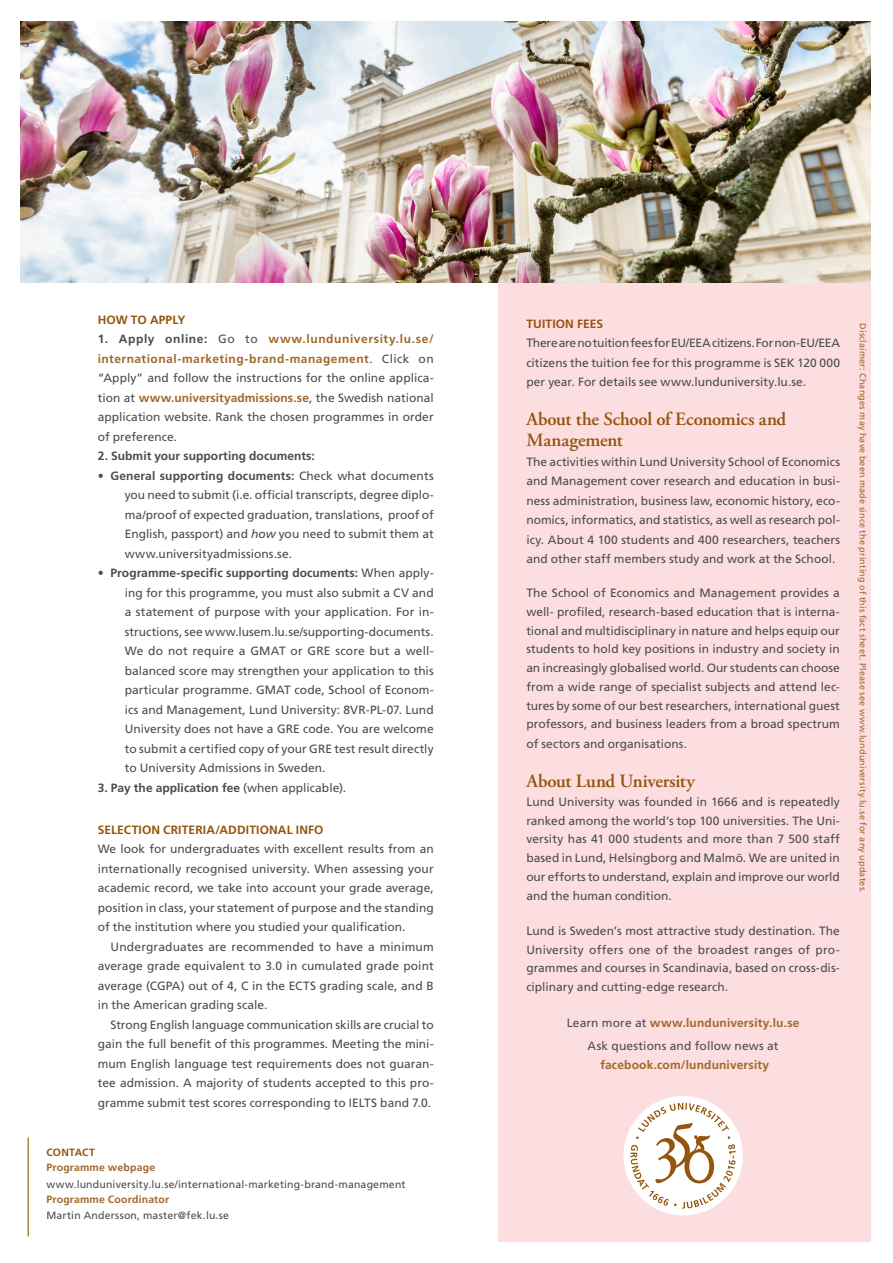
<style>
.page{position:relative;width:893px;height:1263px;background:#fff}
.page>*{position:absolute;margin:0;border:0;box-sizing:border-box;transform-origin:0 0}
.kurser_bodycopy{font:600 18.75px/21px "Adobe Garamond Pro";letter-spacing:-.015em;color:#94550c}
.kurser_bodycopy-2{font:12px/19.5px "Frutiger LT Std";letter-spacing:.005em;color:#4b4c4d;text-align:justify}
.kurser_bodycopy-3{font:700 12px "Frutiger LT Std";letter-spacing:.005em;color:#4b4c4d}
.kurser_bodycopy-4{font:700 12px "Frutiger LT Std";letter-spacing:.01em;color:#a16829}
.SubHeadline_2{font:700 12px "Frutiger LT Std";letter-spacing:.01em;color:#94550c}
.Contact{font:10.5px "Frutiger LT Std";letter-spacing:.015em;color:#4b4c4d}
.Contact-2{font:700 10.5px "Frutiger LT Std";letter-spacing:.02em;color:#a16829}
.SubHEADLINE{font:700 10.5px "Frutiger LT Std";letter-spacing:.02em;color:#94550c}
.Contact-3{font:9px "Frutiger LT Std";letter-spacing:.02em;color:#a16829}
.s1{font-weight:700}
.s2{font-weight:700;color:#a16829}
.s3{font-style:italic}
.s4{font-weight:400}
.s5{font-weight:400;color:#4b4c4d}
</style>
<div class="page">
<div style="left:498px;top:283px;width:373px;height:959px;background:#fcdee1"></div>
<hr style="left:28px;top:1137px;width:1px;height:99px;background:#94550c">
<img style="left:20px;top:21px;width:851px;height:262px">
<div style="left:623px;top:1096px;width:120px;height:119px;background:#fff;border-radius:50%"></div>
<svg style="left:631px;top:1103px;width:105px;height:106px"></svg>
<p class="SubHeadline_2" style="left:98px;top:312px;width:89px">HOW TO APPLY</p>
<p class="kurser_bodycopy-2" style="left:98px;top:329px;width:337px"><span class="s1">1. Apply online:</span> Go to <span class="s2">www.lunduniversity.lu.se/ international-marketing-brand-management</span>. Click on “Apply” and follow the instructions for the online applica&shy;tion at <span class="s2">www.universityadmissions.se</span>, the Swedish national application website. Rank the chosen programmes in order of preference.</p>
<p class="kurser_bodycopy-3" style="left:98px;top:449px;width:219px">2. Submit your supporting documents:</p>
<p class="kurser_bodycopy-2" style="left:125px;top:466px;width:310px;text-indent:-27px"><span class="s1">• General supporting documents:</span> Check what documents you need to submit (i.e. official transcripts, degree diplo&shy;ma/proof of expected graduation, translations, proof of English, passport) and <span class="s3">how</span> you need to submit them at www.universityadmissions.se.</p>
<p class="kurser_bodycopy-2" style="left:125px;top:563px;width:310px;text-indent:-27px"><span class="s1">• Programme-specific supporting documents:</span> When apply&shy;ing for this programme, you must also submit a CV and a statement of purpose with your application. For in&shy;structions, see www.lusem.lu.se/supporting-documents.<br>We do not require a GMAT or GRE score but a well&shy;balanced score may strengthen your application to this particular programme. GMAT code, School of Econom&shy;ics and Management, Lund University: 8VR-PL-07. Lund University does not have a GRE code. You are welcome to submit a certified copy of your GRE test result directly to University Admissions in Sweden.</p>
<p class="kurser_bodycopy-3" style="left:98px;top:780px;width:250px">3. Pay the application fee <span class="s4">(when applicable).</span></p>
<p class="SubHeadline_2" style="left:98px;top:822px;width:227px">SELECTION CRITERIA/ADDITIONAL INFO</p>
<p class="kurser_bodycopy-2" style="left:98px;top:839px;width:337px">We look for undergraduates with excellent results from an internationally recognised university. When assessing your academic record, we take into account your grade average, position in class, your statement of purpose and the standing of the institution where you studied your qualification.</p>
<p class="kurser_bodycopy-2" style="left:98px;top:937px;width:337px;text-indent:13px">Undergraduates are recommended to have a minimum average grade equivalent to 3.0 in cumulated grade point average (CGPA) out of 4, C in the ECTS grading scale, and B in the American grading scale.</p>
<p class="kurser_bodycopy-2" style="left:98px;top:1015px;width:337px;text-indent:13px">Strong English language communication skills are crucial to gain the full benefit of this programmes. Meeting the mini&shy;mum English language test requirements does not guaran&shy;tee admission. A majority of students accepted to this pro&shy;gramme submit test scores corresponding to IELTS band 7.0.</p>
<p class="SubHEADLINE" style="left:46px;top:1146px;width:50px">CONTACT</p>
<p class="Contact-2" style="left:46px;top:1161px;width:110px">Programme webpage</p>
<p class="Contact" style="left:46px;top:1178px;width:361px">www.lunduniversity.lu.se/international-marketing-brand-management</p>
<p class="Contact-2" style="left:46px;top:1193px;width:124px">Programme Coordinator</p>
<p class="Contact" style="left:46px;top:1209px;width:184px">Martin Andersson, master@fek.lu.se</p>
<p class="SubHeadline_2" style="left:526px;top:317px;width:78px">TUITION FEES</p>
<p class="kurser_bodycopy-2" style="left:526px;top:334px;width:315px">There are no tuition fees for EU/EEA citizens. For non-EU/EEA citizens the tuition fee for this programme is SEK 120 000 per year. For details see www.lunduniversity.lu.se.</p>
<p class="kurser_bodycopy" style="left:526px;top:409px;width:261px">About the School of Economics and<br>Management</p>
<p class="kurser_bodycopy-2" style="left:526px;top:452px;width:315px">The activities within Lund University School of Economics and Management cover research and education in busi&shy;ness administration, business law, economic history, eco&shy;nomics, informatics, and statistics, as well as research pol&shy;icy. About 4 100 students and 400 researchers, teachers and other staff members study and work at the School.</p>
<p class="kurser_bodycopy-2" style="left:526px;top:584px;width:315px;line-height:18.9px">The School of Economics and Management provides a well- profiled, research-based education that is interna&shy;tional and multidisciplinary in nature and helps equip our students to hold key positions in industry and society in an increasingly globalised world. Our students can choose from a wide range of specialist subjects and attend lec&shy;tures by some of our best researchers, international guest professors, and business leaders from a broad spectrum of sectors and organisations.</p>
<p class="kurser_bodycopy" style="left:526px;top:771px;width:170px">About Lund University</p>
<p class="kurser_bodycopy-2" style="left:526px;top:792px;width:315px;line-height:18.8px">Lund University was founded in 1666 and is repeatedly ranked among the world’s top 100 universities. The Uni&shy;versity has 41 000 students and more than 7 500 staff based in Lund, Helsingborg and Malmö. We are united in our efforts to understand, explain and improve our world and the human condition.</p>
<p class="kurser_bodycopy-2" style="left:526px;top:921px;width:315px;line-height:18.8px">Lund is Sweden’s most attractive study destination. The University offers one of the broadest ranges of pro&shy;grammes and courses in Scandinavia, based on cross-dis&shy;ciplinary and cutting-edge research.</p>
<p class="kurser_bodycopy-4" style="left:567px;top:1016px;width:234px"><span class="s5">Learn more at</span> www.lunduniversity.lu.se</p>
<p class="kurser_bodycopy-2" style="left:588px;top:1036px;width:193px">Ask questions and follow news at</p>
<p class="kurser_bodycopy-4" style="left:600px;top:1058px;width:170px">facebook.com/lunduniversity</p>
<p class="Contact-3" style="left:868px;top:323px;width:571px;rotate:90deg">Disclaimer: Changes may have been made since the printing of this fact sheet. Please see www.lunduniversity.lu.se for any updates.</p>
</div>
